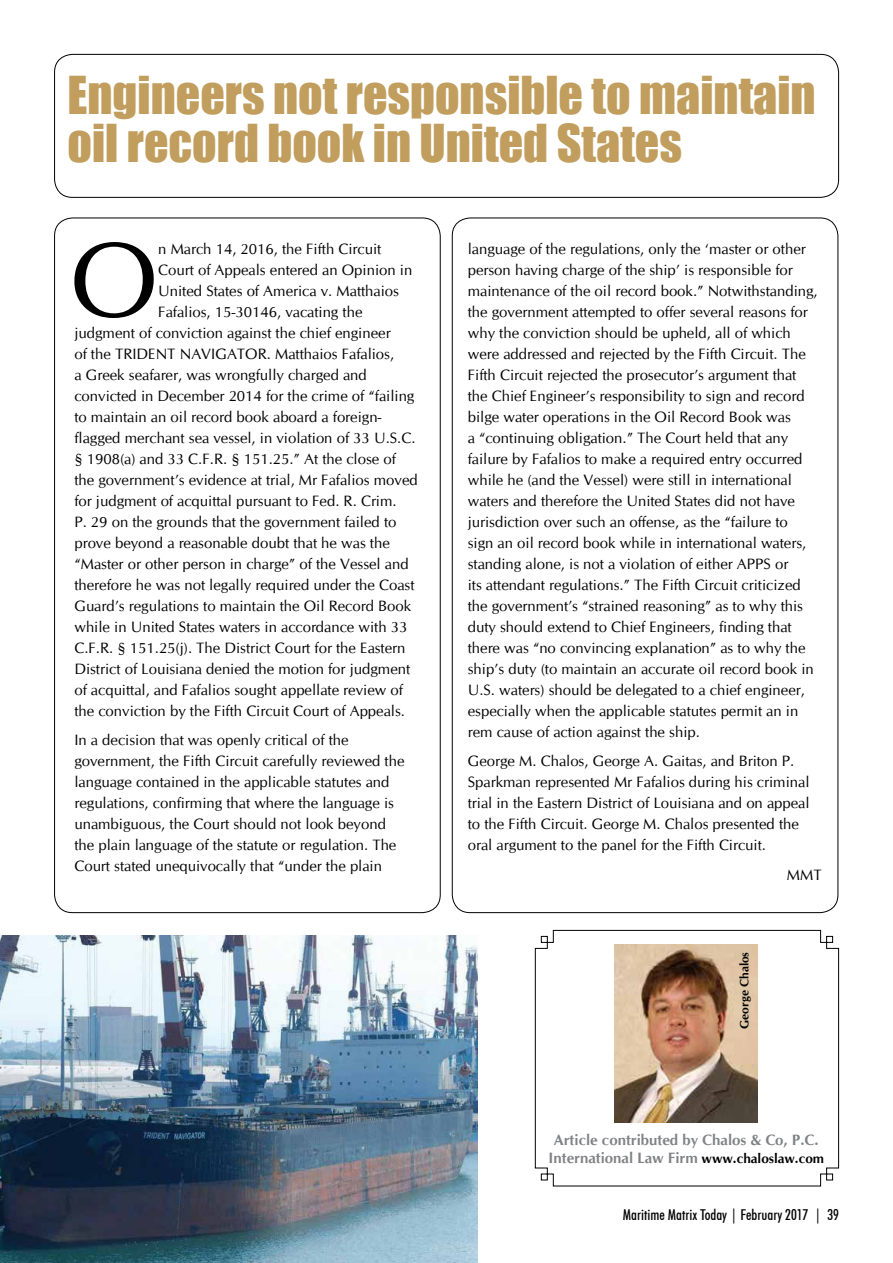
<style>
.page{position:relative;width:893px;height:1263px;background:#fff}
.page>*{position:absolute;margin:0;border:0;box-sizing:border-box;transform-origin:0 0}
.t1{font:106.95px "CG Omega";color:#000}
.t2{font:48px/48px "Impact";color:#c19e5d}
.t3{font:15px/21px "CG Omega";color:#000}
.t4{font:700 15px/18px "CG Omega";color:#808285;text-align:center}
.t5{font:500 condensed 15px "Futura BT";color:#000}
.t6{font:700 12px "CG Omega";color:#000}
.s1{font-size:13.5px;color:#000}
</style>
<div class="page">
<svg style="left:535px;top:930px;width:304px;height:257px"></svg>
<div style="left:54px;top:54px;width:785px;height:144px;border:1px solid #000;border-radius:18px"></div>
<img style="left:615px;top:944px;width:143px;height:178px">
<img style="left:0;top:935px;width:477px;height:328px">
<h2 class="t2" style="left:68px;top:70px;width:750px">Engineers not responsible to maintain oil record book in United States</h2>
<h1 class="t1" style="left:70px;top:216px;width:90px">O</h1>
<p class="t3" style="left:158px;top:238px;width:225px">n March 14, 2016, the Fifth Circuit</p>
<p class="t3" style="left:158px;top:259px;width:256px">Court of Appeals entered an Opinion in</p>
<p class="t3" style="left:158px;top:280px;width:242px">United States of America v. Matthaios</p>
<p class="t3" style="left:158px;top:301px;width:206px">Fafalios, 15-30146, vacating the</p>
<p class="t3" style="left:74px;top:322px;width:318px">judgment of conviction against the chief engineer</p>
<p class="t3" style="left:74px;top:343px;width:321px">of the TRIDENT NAVIGATOR. Matthaios Fafalios,</p>
<p class="t3" style="left:74px;top:364px;width:294px">a Greek seafarer, was wrongfully charged and</p>
<p class="t3" style="left:74px;top:385px;width:341px">convicted in December 2014 for the crime of “failing</p>
<p class="t3" style="left:74px;top:406px;width:309px">to maintain an oil record book aboard a foreign-</p>
<p class="t3" style="left:74px;top:427px;width:343px">flagged merchant sea vessel, in violation of 33 U.S.C.</p>
<p class="t3" style="left:74px;top:448px;width:323px">§ 1908(a) and 33 C.F.R. § 151.25.” At the close of</p>
<p class="t3" style="left:74px;top:469px;width:345px">the government’s evidence at trial, Mr Fafalios moved</p>
<p class="t3" style="left:74px;top:490px;width:324px">for judgment of acquittal pursuant to Fed. R. Crim.</p>
<p class="t3" style="left:74px;top:511px;width:324px">P. 29 on the grounds that the government failed to</p>
<p class="t3" style="left:74px;top:532px;width:317px">prove beyond a reasonable doubt that he was the</p>
<p class="t3" style="left:74px;top:553px;width:336px">“Master or other person in charge” of the Vessel and</p>
<p class="t3" style="left:74px;top:574px;width:342px">therefore he was not legally required under the Coast</p>
<p class="t3" style="left:74px;top:595px;width:338px">Guard’s regulations to maintain the Oil Record Book</p>
<p class="t3" style="left:74px;top:616px;width:335px">while in United States waters in accordance with 33</p>
<p class="t3" style="left:74px;top:637px;width:333px">C.F.R. § 151.25(j). The District Court for the Eastern</p>
<p class="t3" style="left:74px;top:658px;width:337px">District of Louisiana denied the motion for judgment</p>
<p class="t3" style="left:74px;top:679px;width:330px">of acquittal, and Fafalios sought appellate review of</p>
<p class="t3" style="left:74px;top:700px;width:332px">the conviction by the Fifth Circuit Court of Appeals.</p>
<p class="t3" style="left:74px;top:730px;width:332px">In a decision that was openly critical of the government, the Fifth Circuit carefully reviewed the language contained in the applicable statutes and regulations, confirming that where the language is unambiguous, the Court should not look beyond the plain language of the statute or regulation. The Court stated unequivocally that “under the plain</p>
<p class="t3" style="left:468px;top:238px;width:351px">language of the regulations, only the ‘master or other person having charge of the ship’ is responsible for maintenance of the oil record book.” Notwithstanding, the government attempted to offer several reasons for why the conviction should be upheld, all of which were addressed and rejected by the Fifth Circuit. The Fifth Circuit rejected the prosecutor’s argument that the Chief Engineer’s responsibility to sign and record bilge water operations in the Oil Record Book was<br>a “continuing obligation.” The Court held that any failure by Fafalios to make a required entry occurred while he (and the Vessel) were still in international waters and therefore the United States did not have jurisdiction over such an offense, as the “failure to<br>sign an oil record book while in international waters, standing alone, is not a violation of either APPS or<br>its attendant regulations.” The Fifth Circuit criticized the government’s “strained reasoning” as to why this duty should extend to Chief Engineers, finding that there was “no convincing explanation” as to why the ship’s duty (to maintain an accurate oil record book in U.S. waters) should be delegated to a chief engineer, especially when the applicable statutes permit an in rem cause of action against the ship.</p>
<p class="t3" style="left:468px;top:751px;width:343px">George M. Chalos, George A. Gaitas, and Briton P.<br>Sparkman represented Mr Fafalios during his criminal trial in the Eastern District of Louisiana and on appeal to the Fifth Circuit. George M. Chalos presented the oral argument to the panel for the Fifth Circuit.</p>
<p class="t3" style="left:787px;top:864px;width:36px">MMT</p>
<p class="t6" style="left:737px;top:1029px;width:78px;rotate:-90deg">George Chalos</p>
<p class="t4" style="left:548px;top:1131px;width:277px">Article contributed by Chalos &amp; Co, P.C.<br>International Law Firm <span class="s1">www.chaloslaw.com</span></p>
<p class="t5" style="left:623px;top:1206px;width:218px">Maritime Matrix Today | February 2017 | 39</p>
</div>
